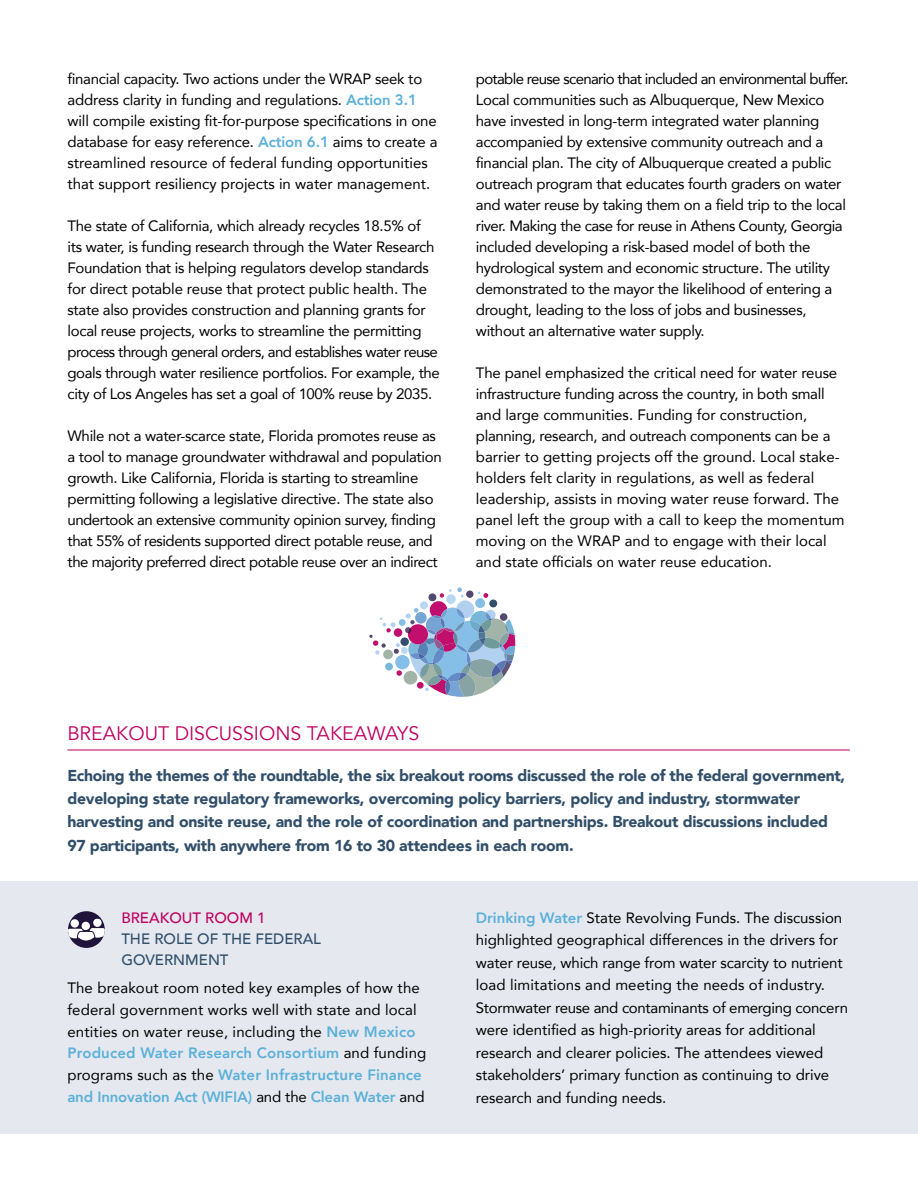
<style>
.page{position:relative;width:918px;height:1188px;background:#fff}
.page>*{position:absolute;margin:0;border:0;box-sizing:border-box;transform-origin:0 0}
.t1{font:19.5px "Avenir";color:#c00060}
.t2{font:900 15.75px/23.2px "Avenir";letter-spacing:-.015em;color:#314f6a}
.t3{font:15px/21px "Avenir";letter-spacing:-.02em;color:#000}
.t4{font:15px/21px "Avenir";color:#000}
.t5{font:15px/21.8px "Avenir";letter-spacing:.01em;color:#000}
.t6{font:500 15px/21px "Avenir";color:#314f6a}
.t7{font:500 15px "Avenir";color:#c00060}
.s1{font-weight:800;color:#5cb0d9}
</style>
<div class="page">
<div style="left:0;top:881px;width:917px;height:253px;background:#e5e9ef"></div>
<div style="left:68px;top:911px;width:37px;height:37px;background:#21143c;border-radius:50%"></div>
<div style="left:82px;top:922px;width:8px;height:8px;background:#fff;border-radius:50%"></div>
<div style="left:93px;top:919px;width:9px;height:8px;background:#fff;border-radius:50%"></div>
<div style="left:71px;top:919px;width:8px;height:9px;background:#fff;border-radius:50%"></div>
<svg style="left:68px;top:928px;width:37px;height:14px"></svg>
<hr style="left:67px;top:750px;width:783px;height:1px;background:#c00060">
<svg style="left:369px;top:588px;width:146px;height:109px"></svg>
<p class="t3" style="left:68px;top:68px;width:372px">financial capacity. Two actions under the WRAP seek to address clarity in funding and regulations. <span class="s1">Action 3.1 </span>will compile existing fit-for-purpose specifications in one database for easy reference. <span class="s1">Action 6.1</span> aims to create a streamlined resource of federal funding opportunities that support resiliency projects in water management.</p>
<p class="t3" style="left:68px;top:215px;width:374px">The state of California, which already recycles 18.5% of<br>its water, is funding research through the Water Research Foundation that is helping regulators develop standards for direct potable reuse that protect public health. The state also provides construction and planning grants for local reuse projects, works to streamline the permitting process through general orders, and establishes water reuse goals through water resilience portfolios. For example, the city of Los Angeles has set a goal of 100% reuse by 2035.</p>
<p class="t3" style="left:68px;top:425px;width:376px">While not a water-scarce state, Florida promotes reuse as a tool to manage groundwater withdrawal and population growth. Like California, Florida is starting to streamline permitting following a legislative directive. The state also undertook an extensive community opinion survey, finding that 55% of residents supported direct potable reuse, and the majority preferred direct potable reuse over an indirect</p>
<p class="t3" style="left:476px;top:68px;width:374px">potable reuse scenario that included an environmental buffer.<br>Local communities such as Albuquerque, New Mexico have invested in long-term integrated water planning accompanied by extensive community outreach and a financial plan. The city of Albuquerque created a public outreach program that educates fourth graders on water and water reuse by taking them on a field trip to the local river. Making the case for reuse in Athens County, Georgia included developing a risk-based model of both the hydrological system and economic structure. The utility demonstrated to the mayor the likelihood of entering a drought, leading to the loss of jobs and businesses, without an alternative water supply.</p>
<p class="t4" style="left:476px;top:362px;width:370px">The panel emphasized the critical need for water reuse infrastructure funding across the country, in both small and large communities. Funding for construction, planning, research, and outreach components can be a barrier to getting projects off the ground. Local stake&shy;holders felt clarity in regulations, as well as federal leadership, assists in moving water reuse forward. The panel left the group with a call to keep the momentum moving on the WRAP and to engage with their local and state officials on water reuse education.</p>
<h1 class="t1" style="left:67px;top:721px;width:353px">BREAKOUT DISCUSSIONS TAKEAWAYS</h1>
<p class="t2" style="left:67px;top:763px;width:779px">Echoing the themes of the roundtable, the six breakout rooms discussed the role of the federal government, developing state regulatory frameworks, overcoming policy barriers, policy and industry, stormwater harvesting and onsite reuse, and the role of coordination and partnerships. Breakout discussions included 97 participants, with anywhere from 16 to 30 attendees in each room.</p>
<p class="t7" style="left:121px;top:904px;width:146px">BREAKOUT ROOM 1</p>
<p class="t6" style="left:121px;top:927px;width:201px">THE ROLE OF THE FEDERAL<br>GOVERNMENT</p>
<p class="t5" style="left:67px;top:976px;width:360px">The breakout room noted key examples of how the federal government works well with state and local entities on water reuse, including the <span class="s1">New Mexico Produced Water Research Consortium</span> and funding programs such as the <span class="s1">Water Infrastructure Finance and Innovation Act (WIFIA)</span> and the <span class="s1">Clean Water</span> and</p>
<p class="t4" style="left:476px;top:906px;width:374px;line-height:22.5px"><span class="s1">Drinking Water</span> State Revolving Funds. The discussion highlighted geographical differences in the drivers for water reuse, which range from water scarcity to nutrient load limitations and meeting the needs of industry.<br>Stormwater reuse and contaminants of emerging concern were identified as high-priority areas for additional research and clearer policies. The attendees viewed stakeholders’ primary function as continuing to drive research and funding needs.</p>
</div>
